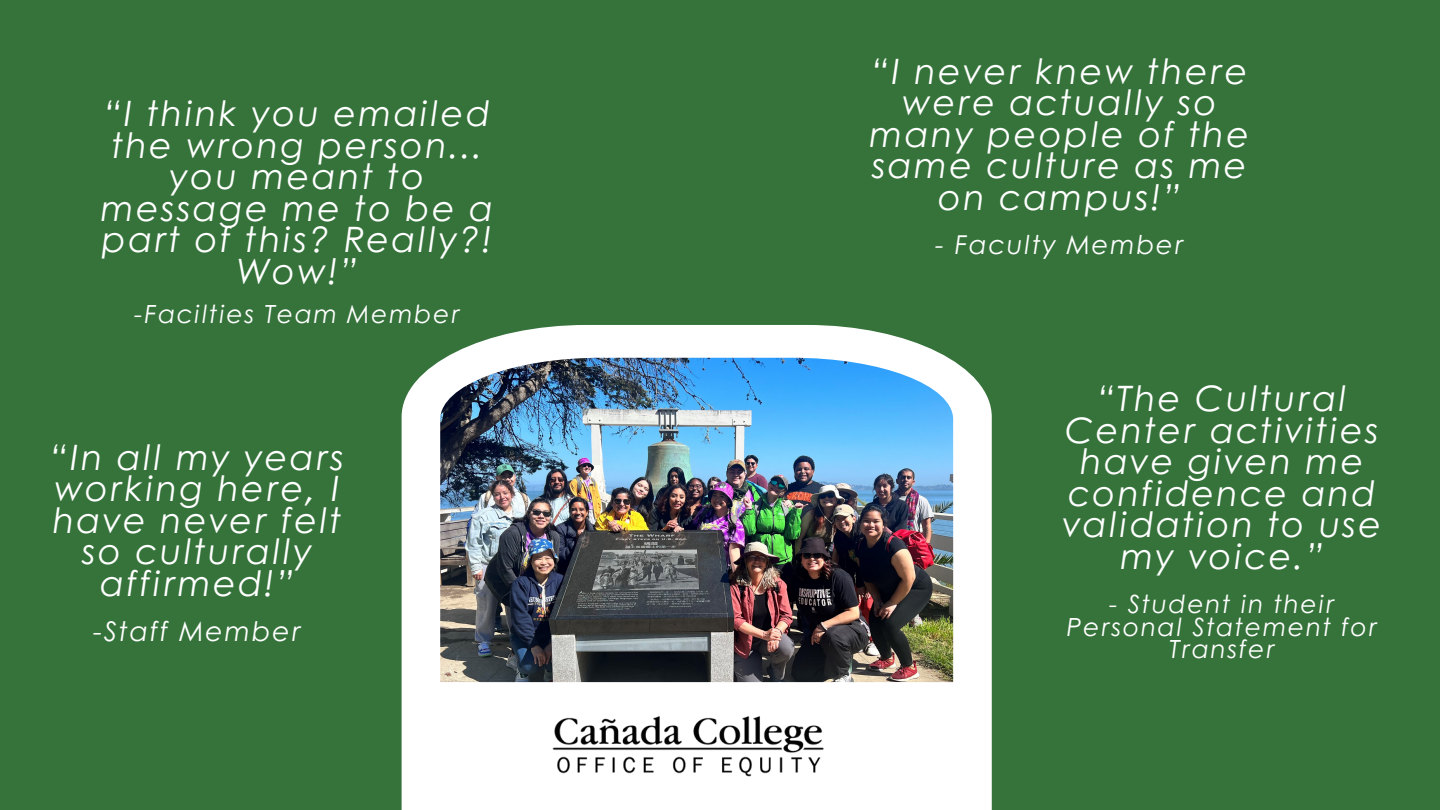
<style>
.page{position:relative;width:1440px;height:810px;background:#35733a}
.page>*{position:absolute;margin:0;border:0;box-sizing:border-box;transform-origin:0 0}
.t1{font:italic 35px/31.5px "Century Gothic";letter-spacing:.065em;color:#fff;text-align:center}
.t2{font:italic 27px "Century Gothic";letter-spacing:.065em;color:#fff}
.t3{font:italic 26px "Century Gothic";letter-spacing:.065em;color:#fff}
.t4{font:italic 25px/22.5px "Century Gothic";letter-spacing:.065em;color:#fff;text-align:center}
</style>
<div class="page">
<svg style="left:402px;top:325px;width:590px;height:485px;background:#f0f4f0"></svg>
<img style="left:552px;top:711px;width:273px;height:68px">
<img style="left:440px;top:358px;width:513px;height:324px">
<p class="t1" style="left:100px;top:96px;width:394px">“I think you emailed the wrong person… you meant to message me to be a part of this? Really?!<br>Wow!”</p>
<h1 class="t4" style="left:134px;top:302px;width:327px">-Facilties Team Member</h1>
<h1 class="t1" style="left:49px;top:440px;width:296px">“In all my years working here, I have never felt so culturally affirmed!”</h1>
<p class="t2" style="left:93px;top:610px;width:209px">-Staff Member</p>
<p class="t1" style="left:869px;top:54px;width:381px">“I never knew there were actually so many people of the same culture as me on campus!”</p>
<p class="t3" style="left:935px;top:225px;width:250px">- Faculty Member</p>
<h1 class="t1" style="left:1062px;top:381px;width:320px">“The Cultural<br>Center activities have given me confidence and validation to use my voice.”</h1>
<p class="t4" style="left:1066px;top:592px;width:312px">- Student in their<br>Personal Statement for<br>Transfer</p>
</div>
